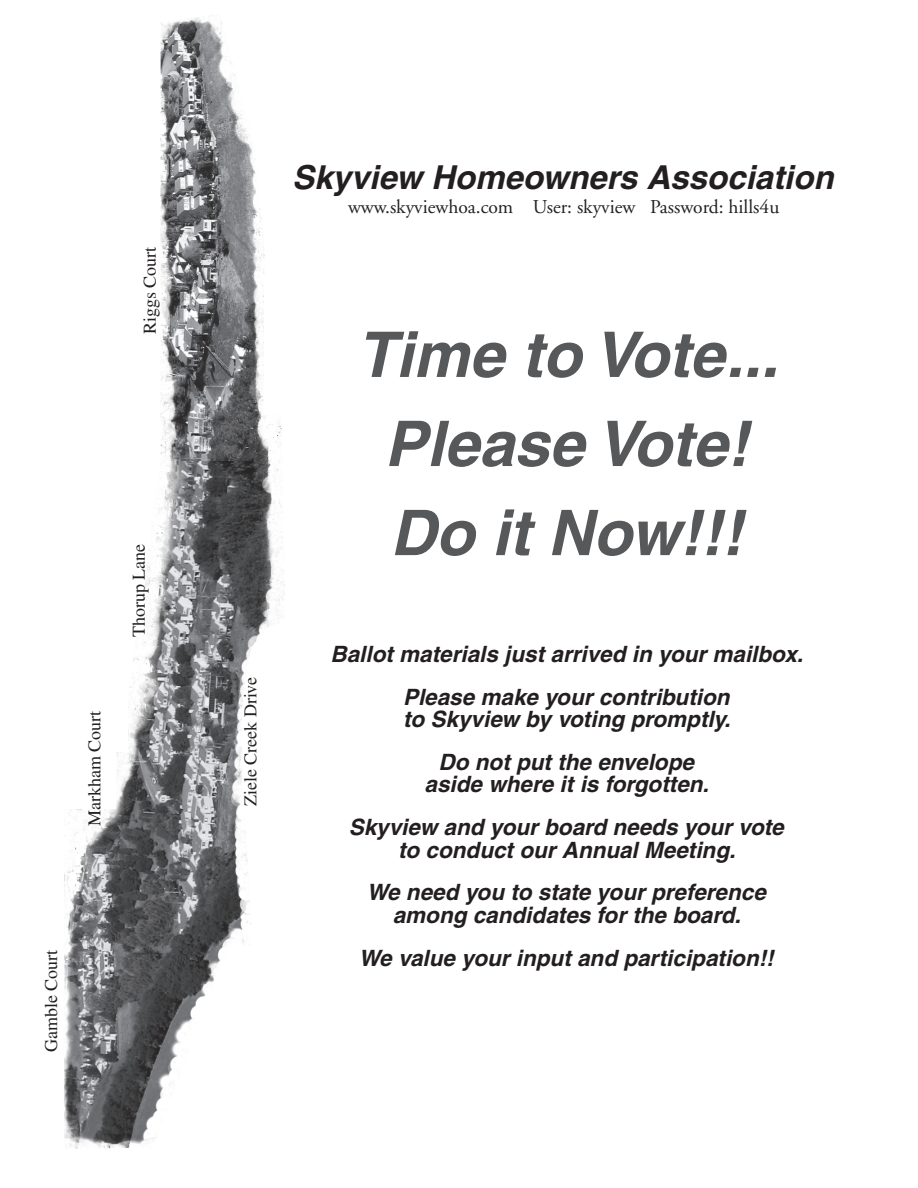
<style>
.page{position:relative;width:918px;height:1188px;background:#fff}
.page>*{position:absolute;margin:0;border:0;box-sizing:border-box;transform-origin:0 0}
.t1{font:italic 700 63px/89.1px "Helvetica";color:#57585a;text-align:center}
.t2{font:italic 700 33px "Helvetica";color:#231f20}
.t3{font:italic 700 22.5px/42.8px "Helvetica";color:#231f20;text-align:center}
.t4{font:19.5px "Adobe Garamond";color:#231f20}
.t5{font:18px "Times";color:#231f20}
</style>
<div class="page">
<img style="left:64px;top:421px;width:220px;height:728px">
<img style="left:147px;top:16px;width:122px;height:445px">
<p class="t5" style="left:140px;top:334px;width:89px;rotate:-90deg">Riggs Court</p>
<p class="t5" style="left:84px;top:826px;width:117px;rotate:-90deg">Markham Court</p>
<p class="t5" style="left:129px;top:637px;width:95px;rotate:-90deg">Thorup Lane</p>
<p class="t5" style="left:41px;top:1052px;width:104px;rotate:-90deg">Gamble Court</p>
<h2 class="t2" style="left:292px;top:157px;width:543px">Skyview Homeowners Association</h2>
<p class="t4" style="left:348px;top:197px;width:433px">www.skyviewhoa.com User: skyview Password: hills4u</p>
<p class="t5" style="left:240px;top:806px;width:131px;rotate:-90deg">Ziele Creek Drive</p>
<h1 class="t1" style="left:357px;top:309px;width:423px">Time to Vote...<br>Please Vote!<br>Do it Now!!!</h1>
<p class="t3" style="left:330px;top:632px;width:474px">Ballot materials just arrived in your mailbox.<br>Please make your contribution</p>
<p class="t3" style="left:403px;top:697px;width:329px">to Skyview by voting promptly.<br>Do not put the envelope</p>
<p class="t3" style="left:349px;top:763px;width:437px">aside where it is forgotten.<br>Skyview and your board needs your vote</p>
<p class="t3" style="left:367px;top:828px;width:401px">to conduct our Annual Meeting.<br>We need you to state your preference</p>
<p class="t3" style="left:359px;top:893px;width:416px">among candidates for the board.<br>We value your input and participation!!</p>
</div>
